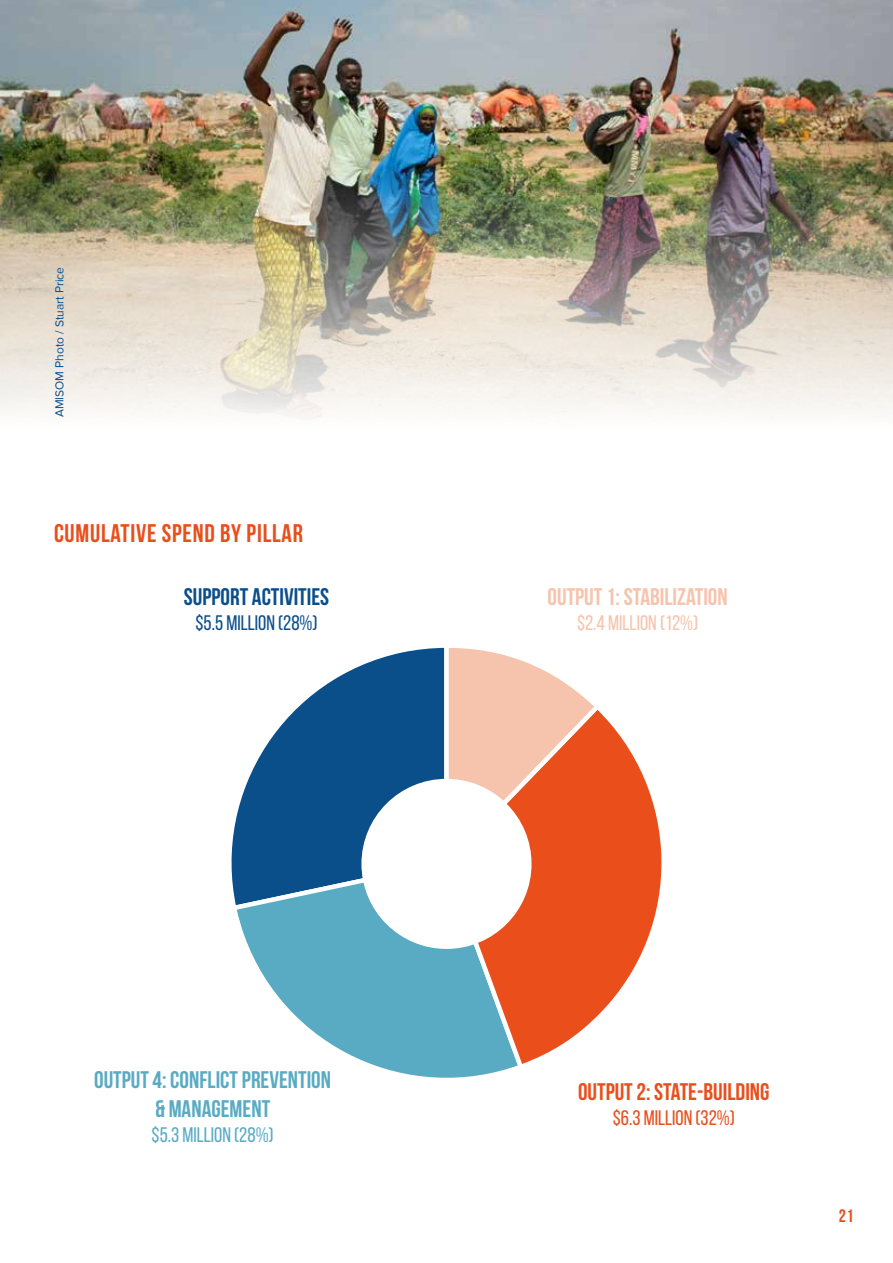
<style>
.page{position:relative;width:893px;height:1263px;background:#fff}
.page>*{position:absolute;margin:0;border:0;box-sizing:border-box;transform-origin:0 0}
.t1{font:700 25.5px "Bebas Neue";letter-spacing:.03em;color:#e94e1b}
.t2{font:700 24px/28.8px "Bebas Neue";color:#59abc3;text-align:center}
.t3{font:700 24px "Bebas Neue";color:#e94e1b}
.t4{font:700 24px "Bebas Neue";color:#f6c3ac}
.t5{font:700 24px "Bebas Neue";color:#0a4e8a}
.t6{font:21px "Bebas Neue";color:#f6c3ac}
.t7{font:21px "Bebas Neue";color:#e94e1b}
.t8{font:21px "Bebas Neue";color:#59abc3}
.t9{font:21px "Bebas Neue";color:#0a4e8a}
.t10{font:700 18px "Bebas Neue";color:#e94e1b}
.t11{font:12px "Proxima Nova";color:#0a4e8a}
</style>
<div class="page">
<svg style="left:231px;top:648px;width:209px;height:209px"></svg>
<svg style="left:231px;top:857px;width:264px;height:221px"></svg>
<svg style="left:440px;top:716px;width:222px;height:356px"></svg>
<svg style="left:440px;top:647px;width:164px;height:222px;background:#eea287"></svg>
<div style="left:361px;top:779px;width:170px;height:170px;background:#fff;border-radius:50%"></div>
<img style="left:0;top:0;width:893px;height:419px">
<p class="t11" style="left:53px;top:417px;width:152px;rotate:-90deg">AMISOM Photo / Stuart Price</p>
<p class="t1" style="left:54px;top:519px;width:250px">CUMULATIVE SPEND BY PILLAR</p>
<p class="t5" style="left:184px;top:584px;width:147px">SUPPORT ACTIVITIES</p>
<p class="t9" style="left:195px;top:612px;width:124px">$5.5 MILLION (28%)</p>
<p class="t2" style="left:94px;top:1065px;width:238px">OUTPUT 4: CONFLICT PREVENTION &amp; MANAGEMENT</p>
<p class="t8" style="left:152px;top:1123px;width:124px">$5.3 MILLION (28%)</p>
<p class="t4" style="left:548px;top:584px;width:182px">OUTPUT 1: STABILIZATION</p>
<p class="t6" style="left:577px;top:612px;width:123px">$2.4 MILLION (12%)</p>
<p class="t3" style="left:578px;top:1079px;width:193px">OUTPUT 2: STATE-BUILDING</p>
<p class="t7" style="left:613px;top:1107px;width:124px">$6.3 MILLION (32%)</p>
<p class="t10" style="left:839px;top:1206px;width:16px">21</p>
</div>
